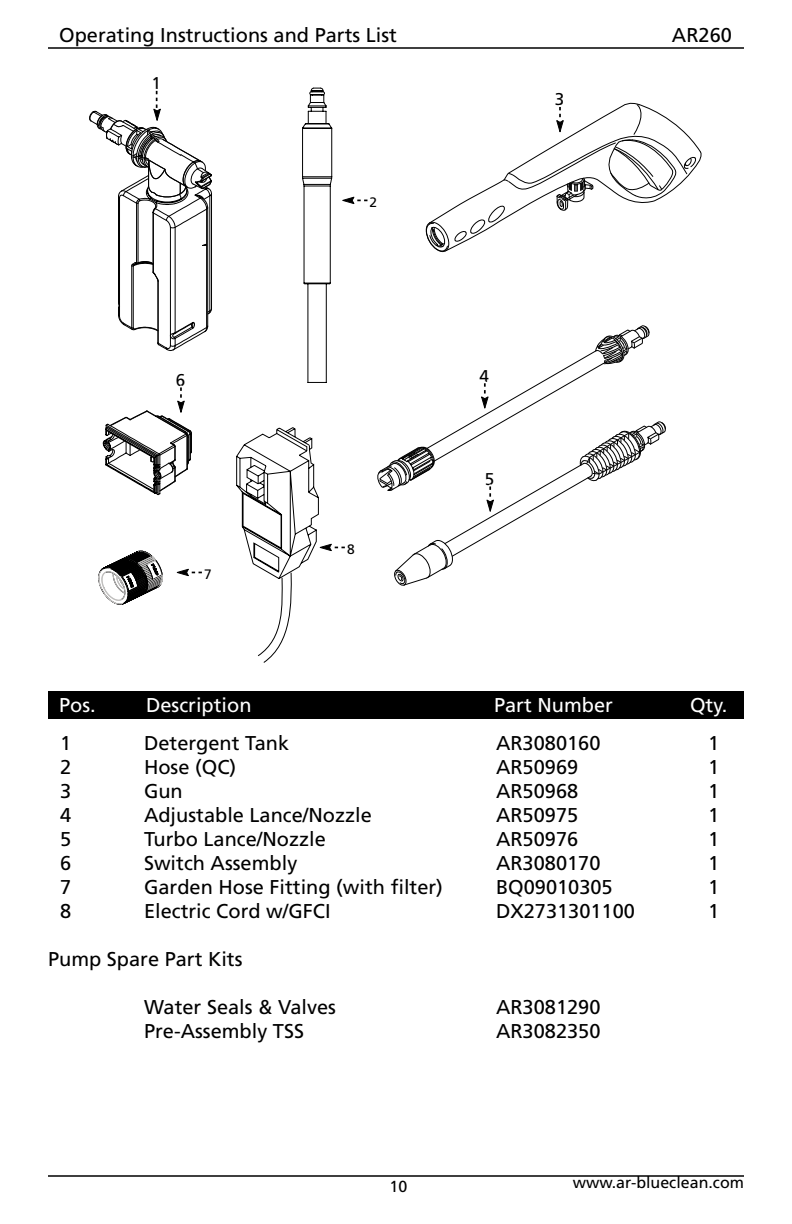
<style>
.page{position:relative;width:792px;height:1224px;background:#fff}
.page>*{position:absolute;margin:0;border:0;box-sizing:border-box;transform-origin:0 0}
.t1{font:20px "Frutiger";color:#000}
.t2{font:20px "Frutiger";color:#fff}
.t3{font:17px "Frutiger";color:#000}
.t4{font:16px "Frutiger";color:#000}
.t5{font:13.6px "Frutiger";color:#000}
</style>
<div class="page">
<hr style="left:48px;top:1175px;width:696px;height:2px;background:#000">
<hr style="left:48px;top:47px;width:696px;height:2px;background:#000">
<svg style="left:425px;top:102px;width:277px;height:151px"></svg>
<svg style="left:377px;top:325px;width:289px;height:261px"></svg>
<svg style="left:89px;top:90px;width:123px;height:261px"></svg>
<svg style="left:302px;top:87px;width:31px;height:296px"></svg>
<svg style="left:342px;top:196px;width:26px;height:8px"></svg>
<svg style="left:103px;top:387px;width:89px;height:108px"></svg>
<svg style="left:98px;top:551px;width:65px;height:54px"></svg>
<svg style="left:236px;top:427px;width:109px;height:236px"></svg>
<svg style="left:176px;top:568px;width:26px;height:9px"></svg>
<div style="left:48px;top:691px;width:696px;height:27px;background:#000"></div>
<p class="t1" style="left:59px;top:23px;width:339px">Operating Instructions and Parts List</p>
<p class="t1" style="left:672px;top:23px;width:62px">AR260</p>
<p class="t3" style="left:151px;top:73px;width:11px">1</p>
<p class="t3" style="left:176px;top:370px;width:11px">6</p>
<p class="t5" style="left:204px;top:566px;width:9px">7</p>
<p class="t5" style="left:370px;top:194px;width:9px">2</p>
<p class="t5" style="left:347px;top:541px;width:9px">8</p>
<p class="t3" style="left:555px;top:90px;width:11px">3</p>
<p class="t3" style="left:480px;top:366px;width:11px">4</p>
<p class="t3" style="left:485px;top:469px;width:11px">5</p>
<p class="t2" style="left:59px;top:693px;width:38px">Pos.</p>
<p class="t2" style="left:146px;top:693px;width:107px">Description</p>
<p class="t2" style="left:494px;top:693px;width:120px">Part Number</p>
<p class="t2" style="left:690px;top:693px;width:39px">Qty.</p>
<p class="t1" style="left:60px;top:732px;width:13px">1</p>
<p class="t1" style="left:144px;top:732px;width:147px">Detergent Tank</p>
<p class="t1" style="left:496px;top:732px;width:106px">AR3080160</p>
<p class="t1" style="left:708px;top:732px;width:13px">1</p>
<p class="t1" style="left:60px;top:756px;width:13px">2</p>
<p class="t1" style="left:144px;top:756px;width:94px">Hose (QC)</p>
<p class="t1" style="left:496px;top:756px;width:84px">AR50969</p>
<p class="t1" style="left:708px;top:756px;width:13px">1</p>
<p class="t1" style="left:60px;top:780px;width:13px">3</p>
<p class="t1" style="left:144px;top:780px;width:40px">Gun</p>
<p class="t1" style="left:496px;top:780px;width:84px">AR50968</p>
<p class="t1" style="left:708px;top:780px;width:13px">1</p>
<p class="t1" style="left:60px;top:804px;width:13px">4</p>
<p class="t1" style="left:144px;top:804px;width:229px">Adjustable Lance/Nozzle</p>
<p class="t1" style="left:496px;top:804px;width:84px">AR50975</p>
<p class="t1" style="left:708px;top:804px;width:13px">1</p>
<p class="t1" style="left:60px;top:828px;width:13px">5</p>
<p class="t1" style="left:144px;top:828px;width:183px">Turbo Lance/Nozzle</p>
<p class="t1" style="left:496px;top:828px;width:84px">AR50976</p>
<p class="t1" style="left:708px;top:828px;width:13px">1</p>
<p class="t1" style="left:60px;top:852px;width:13px">6</p>
<p class="t1" style="left:144px;top:852px;width:155px">Switch Assembly</p>
<p class="t1" style="left:496px;top:852px;width:106px">AR3080170</p>
<p class="t1" style="left:708px;top:852px;width:13px">1</p>
<p class="t1" style="left:60px;top:876px;width:13px">7</p>
<p class="t1" style="left:144px;top:876px;width:300px">Garden Hose Fitting (with filter)</p>
<p class="t1" style="left:496px;top:876px;width:118px">BQ09010305</p>
<p class="t1" style="left:708px;top:876px;width:13px">1</p>
<p class="t1" style="left:60px;top:900px;width:13px">8</p>
<p class="t1" style="left:144px;top:900px;width:188px">Electric Cord w/GFCI</p>
<p class="t1" style="left:496px;top:900px;width:140px">DX2731301100</p>
<p class="t1" style="left:708px;top:900px;width:13px">1</p>
<p class="t1" style="left:48px;top:948px;width:196px">Pump Spare Part Kits</p>
<p class="t1" style="left:144px;top:996px;width:194px">Water Seals &amp; Valves</p>
<p class="t1" style="left:496px;top:996px;width:106px">AR3081290</p>
<p class="t1" style="left:144px;top:1020px;width:162px">Pre-Assembly TSS</p>
<p class="t1" style="left:496px;top:1020px;width:106px">AR3082350</p>
<p class="t4" style="left:390px;top:1177px;width:19px">10</p>
<p class="t4" style="left:573px;top:1173px;width:173px">www.ar-blueclean.com</p>
</div>
